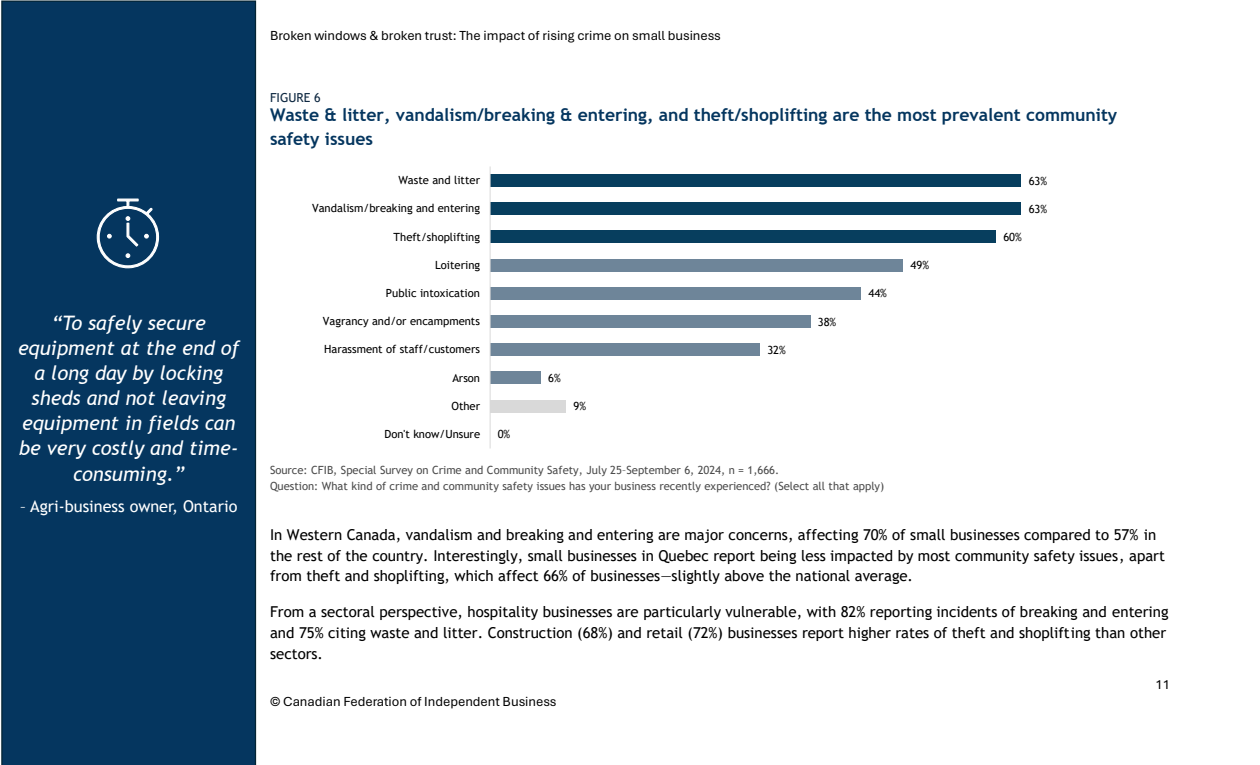
<style>
.page{position:relative;width:1260px;height:765px;background:#fff}
.page>*{position:absolute;margin:0;border:0;box-sizing:border-box;transform-origin:0 0}
.t1{font:italic 20px/25px "Trebuchet MS";color:#fff;text-align:center}
.t2{font:700 17.5px/24.2px "Trebuchet MS";color:#05365f}
.t3{font:16.25px "Trebuchet MS";color:#fff}
.t4{font:15px/20.9px "Trebuchet MS";color:#000}
.t5{font:13.75px "Aptos";letter-spacing:-.005em;color:#000}
.t6{font:12.5px "Trebuchet MS";color:#0e2841}
.t7{font:11.25px "Trebuchet MS";color:#000}
.t8{font:11.25px "Trebuchet MS";color:#4d4d4d}
</style>
<div class="page">
<div style="left:1px;top:0;width:255px;height:765px;background:#05365f"></div>
<div style="left:490px;top:400px;width:76px;height:13px;background:#d9d9d9"></div>
<div style="left:490px;top:372px;width:51px;height:12px;background:#6e8599"></div>
<div style="left:490px;top:343px;width:270px;height:13px;background:#6e8599"></div>
<div style="left:490px;top:315px;width:320px;height:13px;background:#6e8599"></div>
<div style="left:490px;top:287px;width:371px;height:13px;background:#6e8599"></div>
<div style="left:490px;top:259px;width:413px;height:13px;background:#6e8599"></div>
<div style="left:490px;top:231px;width:506px;height:12px;background:#073e5e"></div>
<div style="left:490px;top:202px;width:531px;height:13px;background:#073e5e"></div>
<div style="left:490px;top:174px;width:531px;height:13px;background:#073e5e"></div>
<hr style="left:490px;top:166px;width:1px;height:283px;background:#d9d9d9">
<svg style="left:97px;top:187px;width:62px;height:81px;background:#2c5578"></svg>
<p class="t1" style="left:18px;top:310px;width:223px">“To safely secure equipment at the end of a long day by locking sheds and not leaving equipment in fields can be very costly and time&shy;consuming.”</p>
<p class="t3" style="left:20px;top:497px;width:219px">– Agri-business owner, Ontario</p>
<p class="t5" style="left:270px;top:27px;width:452px">Broken windows &amp; broken trust: The impact of rising crime on small business</p>
<p class="t6" style="left:270px;top:90px;width:52px">FIGURE 6</p>
<p class="t2" style="left:270px;top:103px;width:849px">Waste &amp; litter, vandalism/breaking &amp; entering, and theft/shoplifting are the most prevalent community safety issues</p>
<p class="t7" style="left:398px;top:174px;width:83px">Waste and litter</p>
<p class="t7" style="left:1029px;top:174px;width:20px">63%</p>
<p class="t7" style="left:312px;top:202px;width:169px">Vandalism/breaking and entering</p>
<p class="t7" style="left:1029px;top:202px;width:20px">63%</p>
<p class="t7" style="left:394px;top:230px;width:88px">Theft/shoplifting</p>
<p class="t7" style="left:1003px;top:230px;width:20px">60%</p>
<p class="t7" style="left:435px;top:258px;width:46px">Loitering</p>
<p class="t7" style="left:911px;top:259px;width:20px">49%</p>
<p class="t7" style="left:386px;top:286px;width:96px">Public intoxication</p>
<p class="t7" style="left:868px;top:287px;width:20px">44%</p>
<p class="t7" style="left:323px;top:315px;width:159px">Vagrancy and/or encampments</p>
<p class="t7" style="left:818px;top:315px;width:20px">38%</p>
<p class="t7" style="left:324px;top:343px;width:157px">Harassment of staff/customers</p>
<p class="t7" style="left:767px;top:343px;width:20px">32%</p>
<p class="t7" style="left:452px;top:371px;width:29px">Arson</p>
<p class="t7" style="left:548px;top:371px;width:14px">6%</p>
<p class="t7" style="left:451px;top:399px;width:30px">Other</p>
<p class="t7" style="left:574px;top:400px;width:14px">9%</p>
<p class="t7" style="left:385px;top:427px;width:97px">Don't know/Unsure</p>
<p class="t7" style="left:498px;top:428px;width:14px">0%</p>
<p class="t8" style="left:270px;top:464px;width:511px">Source: CFIB, Special Survey on Crime and Community Safety, July 25–September 6, 2024, n = 1,666.</p>
<p class="t8" style="left:270px;top:479px;width:616px">Question: What kind of crime and community safety issues has your business recently experienced? (Select all that apply)</p>
<p class="t4" style="left:270px;top:524px;width:896px">In Western Canada, vandalism and breaking and entering are major concerns, affecting 70% of small businesses compared to 57% in the rest of the country. Interestingly, small businesses in Quebec report being less impacted by most community safety issues, apart from theft and shoplifting, which affect 66% of businesses—slightly above the national average.</p>
<p class="t4" style="left:270px;top:601px;width:900px">From a sectoral perspective, hospitality businesses are particularly vulnerable, with 82% reporting incidents of breaking and entering and 75% citing waste and litter. Construction (68%) and retail (72%) businesses report higher rates of theft and shoplifting than other sectors.</p>
<p class="t5" style="left:270px;top:693px;width:288px">© Canadian Federation of Independent Business</p>
<p class="t5" style="left:1155px;top:676px;width:16px">11</p>
</div>
